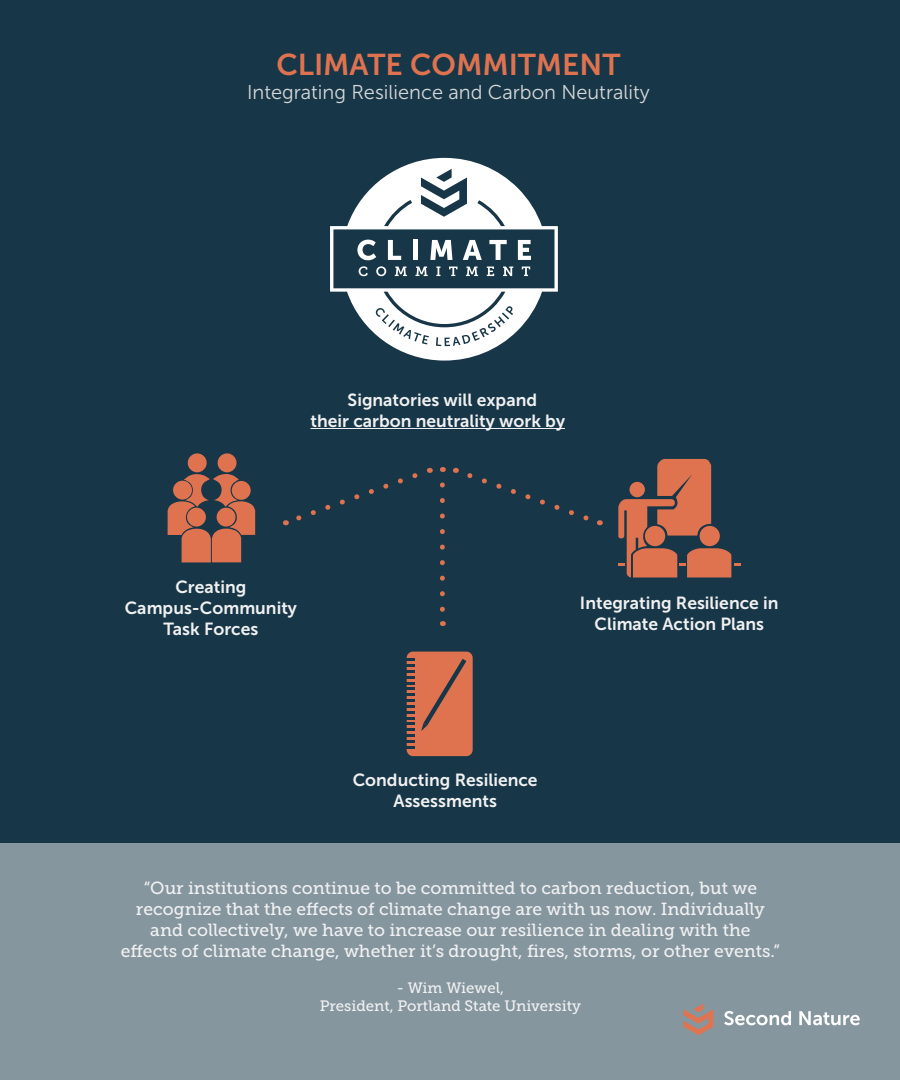
<style>
.page{position:relative;width:900px;height:1080px;background:#173647}
.page>*{position:absolute;margin:0;border:0;box-sizing:border-box;transform-origin:0 0}
.t1{font:30px "Museo Sans 700";color:#df7350}
.t2{font:20px "Museo Sans 300";color:#d5d7d8}
.t3{font:17.5px/21px "Museo Slab 500";color:#f1f1f2;text-align:center}
.t4{font:17.5px/21px "Museo Sans 700";color:#f1f1f2;text-align:center}
.t5{font:15px/18px "Museo Slab 500";color:#f1f1f2;text-align:center}
.s1{color:#173647}
</style>
<div class="page">
<svg style="left:330px;top:158px;width:228px;height:203px"></svg>
<div style="left:0;top:844px;width:900px;height:236px;background:#85969f"></div>
<hr style="left:311px;top:428px;width:254px;height:1px;background:#f1f1f2">
<div style="left:188px;top:453px;width:19px;height:19px;background:#df7350;border-radius:50%"></div>
<div style="left:218px;top:453px;width:19px;height:19px;background:#df7350;border-radius:50%"></div>
<svg style="left:168px;top:474px;width:87px;height:88px"></svg>
<div style="left:407px;top:652px;width:66px;height:104px;background:#df7350;border-radius:6px"></div>
<svg style="left:407px;top:659px;width:8px;height:90px"></svg>
<svg style="left:421px;top:659px;width:45px;height:72px"></svg>
<svg style="left:618px;top:459px;width:123px;height:119px"></svg>
<svg style="left:440px;top:485px;width:5px;height:141px"></svg>
<svg style="left:724px;top:1011px;width:67px;height:14px"></svg>
<svg style="left:799px;top:1011px;width:61px;height:14px"></svg>
<svg style="left:683px;top:1004px;width:30px;height:31px"></svg>
<svg style="left:285px;top:473px;width:133px;height:53px"></svg>
<svg style="left:467px;top:473px;width:133px;height:53px"></svg>
<h1 class="t1" style="left:276px;top:48px;width:346px">CLIMATE COMMITMENT</h1>
<p class="t2" style="left:247px;top:82px;width:404px">Integrating Resilience and Carbon Neutrality</p>
<p class="t4" style="left:311px;top:389px;width:265px">Signatories will expand<br>their carbon neutrality work by<span class="s1">y</span></p>
<p class="t4" style="left:125px;top:577px;width:174px">Creating<br>Campus-Community<br>Task Forces</p>
<p class="t4" style="left:580px;top:592px;width:200px">Integrating Resilience in<br>Climate Action Plans</p>
<p class="t4" style="left:353px;top:769px;width:186px">Conducting Resilience<br>Assessments</p>
<p class="t3" style="left:121px;top:877px;width:661px">“Our institutions continue to be committed to carbon reduction, but we recognize that the effects of climate change are with us now. Individually and collectively, we have to increase our resilience in dealing with the effects of climate change, whether it’s drought, fires, storms, or other events.”</p>
<p class="t5" style="left:320px;top:979px;width:263px">- Wim Wiewel,<br>President, Portland State University</p>
</div>
